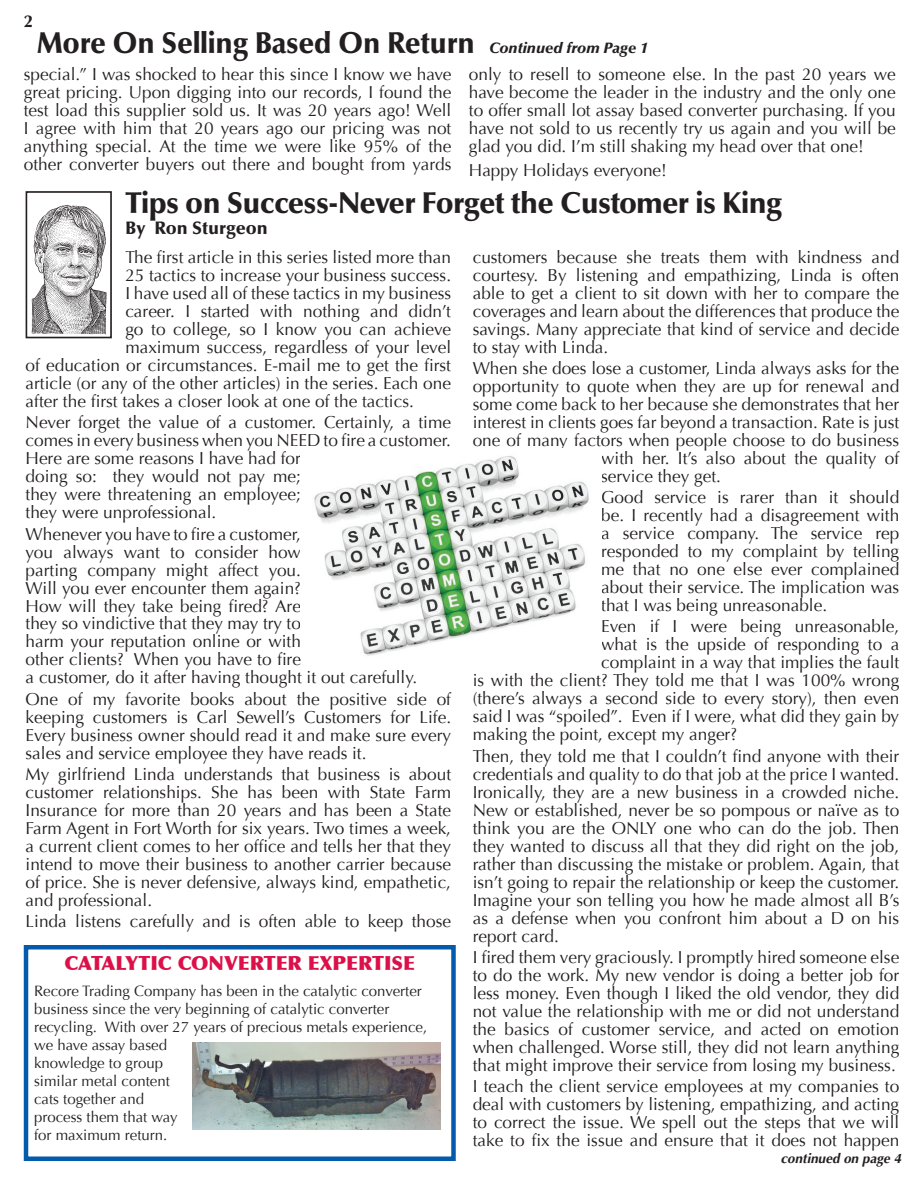
<style>
.page{position:relative;width:918px;height:1188px;background:#fff}
.page>*{position:absolute;margin:0;border:0;box-sizing:border-box;transform-origin:0 0}
.t1{font:900 30px "Optima";letter-spacing:-.02em;color:#231f20;scale:.95 1}
.t2{font:900 30px "Optima";letter-spacing:-.02em;color:#231f20}
.t3{font:900 19.5px "Optima";color:#dc1049}
.t4{font:900 18px "Optima";color:#231f20}
.t5{font:17.25px/18px "Optima";color:#231f20;text-align:justify}
.t6{font:700 17.25px "Optima";color:#231f20}
.t7{font:15px/18px "Optima";color:#231f20}
.t8{font:italic 700 13.5px "Optima";color:#231f20}
.s1{font-style:italic;font-size:15px}
</style>
<div class="page">
<div style="left:24px;top:945px;width:432px;height:216px;border:4px solid #055bab"></div>
<img style="left:193px;top:1043px;width:248px;height:87px">
<img style="left:31px;top:205px;width:76px;height:130px">
<div style="left:26px;top:191px;width:86px;height:147px;border:2px solid #231f20"></div>
<img style="left:314px;top:456px;width:275px;height:200px">
<p class="t6" style="left:24px;top:11px;width:11px">2</p>
<p class="t5" style="left:24px;top:65px;width:429px">special.” I was shocked to hear this since I know we have great pricing. Upon digging into our records, I found the test load this supplier sold us. It was 20 years ago! Well I agree with him that 20 years ago our pricing was not anything special. At the time we were like 95% of the other converter buyers out there and bought from yards</p>
<h1 class="t1" style="left:36px;top:25px;width:645px">More On Selling Based On Return <span class="s1">Continued from Page 1</span></h1>
<p class="t5" style="left:469px;top:65px;width:428px">only to resell to someone else. In the past 20 years we have become the leader in the industry and the only one to offer small lot assay based converter purchasing. If you have not sold to us recently try us again and you will be glad you did. I’m still shaking my head over that one!</p>
<p class="t5" style="left:469px;top:162px;width:200px">Happy Holidays everyone!</p>
<h1 class="t2" style="left:125px;top:185px;width:659px">Tips on Success-Never Forget the Customer is King</h1>
<p class="t4" style="left:125px;top:217px;width:144px">By Ron Sturgeon</p>
<p class="t5" style="left:125px;top:249px;width:327px">The first article in this series listed more than</p>
<p class="t5" style="left:125px;top:267px;width:327px">25 tactics to increase your business success.</p>
<p class="t5" style="left:125px;top:285px;width:327px">I have used all of these tactics in my business</p>
<p class="t5" style="left:125px;top:303px;width:327px">career. I started with nothing and didn’t</p>
<p class="t5" style="left:125px;top:321px;width:327px">go to college, so I know you can achieve</p>
<p class="t5" style="left:125px;top:339px;width:327px">maximum success, regardless of your level</p>
<p class="t5" style="left:26px;top:357px;width:427px">of education or circumstances. E-mail me to get the first</p>
<p class="t5" style="left:26px;top:374px;width:427px">article (or any of the other articles) in the series. Each one</p>
<p class="t5" style="left:26px;top:392px;width:390px">after the first takes a closer look at one of the tactics.</p>
<p class="t5" style="left:26px;top:414px;width:427px;text-align:left">Never forget the value of a customer. Certainly, a time comes in every business when you NEED to fire a customer.<br>Here are some reasons I have had for<br>doing so: they would not pay me;<br>they were threatening an employee;<br>they were unprofessional.</p>
<p class="t5" style="left:26px;top:525px;width:393px;text-align:left">Whenever you have to fire a customer,<br>you always want to consider how<br>parting company might affect you.<br>Will you ever encounter them again?<br>How will they take being fired? Are<br>they so vindictive that they may try to<br>harm your reputation online or with<br>other clients? When you have to fire<br>a customer, do it after having thought it out carefully.</p>
<p class="t5" style="left:26px;top:690px;width:427px">One of my favorite books about the positive side of keeping customers is Carl Sewell’s Customers for Life.<br>Every business owner should read it and make sure every sales and service employee they have reads it.</p>
<p class="t5" style="left:26px;top:765px;width:427px">My girlfriend Linda understands that business is about customer relationships. She has been with State Farm Insurance for more than 20 years and has been a State Farm Agent in Fort Worth for six years. Two times a week, a current client comes to her office and tells her that they intend to move their business to another carrier because of price. She is never defensive, always kind, empathetic, and professional.</p>
<p class="t5" style="left:26px;top:912px;width:427px">Linda listens carefully and is often able to keep those</p>
<p class="t3" style="left:64px;top:952px;width:352px">CATALYTIC CONVERTER EXPERTISE</p>
<p class="t7" style="left:34px;top:982px;width:395px">Recore Trading Company has been in the catalytic converter business since the very beginning of catalytic converter recycling. With over 27 years of precious metals experience, we have assay based<br>knowledge to group<br>similar metal content<br>cats together and<br>process them that way<br>for maximum return.</p>
<p class="t5" style="left:473px;top:248px;width:428px">customers because she treats them with kindness and courtesy. By listening and empathizing, Linda is often able to get a client to sit down with her to compare the coverages and learn about the differences that produce the savings. Many appreciate that kind of service and decide to stay with Linda.</p>
<p class="t5" style="left:473px;top:359px;width:428px">When she does lose a customer, Linda always asks for the</p>
<p class="t5" style="left:473px;top:377px;width:428px">opportunity to quote when they are up for renewal and</p>
<p class="t5" style="left:473px;top:395px;width:428px">some come back to her because she demonstrates that her</p>
<p class="t5" style="left:473px;top:413px;width:428px">interest in clients goes far beyond a transaction. Rate is just</p>
<p class="t5" style="left:473px;top:431px;width:428px">one of many factors when people choose to do business</p>
<p class="t5" style="left:601px;top:449px;width:300px">with her. It’s also about the quality of</p>
<p class="t5" style="left:601px;top:467px;width:121px">service they get.</p>
<p class="t5" style="left:601px;top:489px;width:300px">Good service is rarer than it should be. I recently had a disagreement with a service company. The service rep responded to my complaint by telling me that no one else ever complained about their service. The implication was that I was being unreasonable.</p>
<p class="t5" style="left:601px;top:618px;width:300px">Even if I were being unreasonable,</p>
<p class="t5" style="left:601px;top:636px;width:300px">what is the upside of responding to a</p>
<p class="t5" style="left:601px;top:654px;width:300px">complaint in a way that implies the fault</p>
<p class="t5" style="left:473px;top:672px;width:428px">is with the client? They told me that I was 100% wrong</p>
<p class="t5" style="left:473px;top:690px;width:428px">(there’s always a second side to every story), then even</p>
<p class="t5" style="left:473px;top:708px;width:428px">said I was “spoiled”. Even if I were, what did they gain by</p>
<p class="t5" style="left:473px;top:726px;width:266px">making the point, except my anger?</p>
<p class="t5" style="left:473px;top:747px;width:428px">Then, they told me that I couldn’t find anyone with their credentials and quality to do that job at the price I wanted.<br>Ironically, they are a new business in a crowded niche.<br>New or established, never be so pompous or naïve as to think you are the ONLY one who can do the job. Then they wanted to discuss all that they did right on the job, rather than discussing the mistake or problem. Again, that isn’t going to repair the relationship or keep the customer.<br>Imagine your son telling you how he made almost all B’s as a defense when you confront him about a D on his report card.</p>
<p class="t5" style="left:473px;top:948px;width:428px">I fired them very graciously. I promptly hired someone else to do the work. My new vendor is doing a better job for less money. Even though I liked the old vendor, they did not value the relationship with me or did not understand the basics of customer service, and acted on emotion when challenged. Worse still, they did not learn anything that might improve their service from losing my business.</p>
<p class="t5" style="left:473px;top:1077px;width:428px">I teach the client service employees at my companies to deal with customers by listening, empathizing, and acting to correct the issue. We spell out the steps that we will take to fix the issue and ensure that it does not happen</p>
<p class="t8" style="left:780px;top:1151px;width:122px">continued on page 4</p>
</div>
